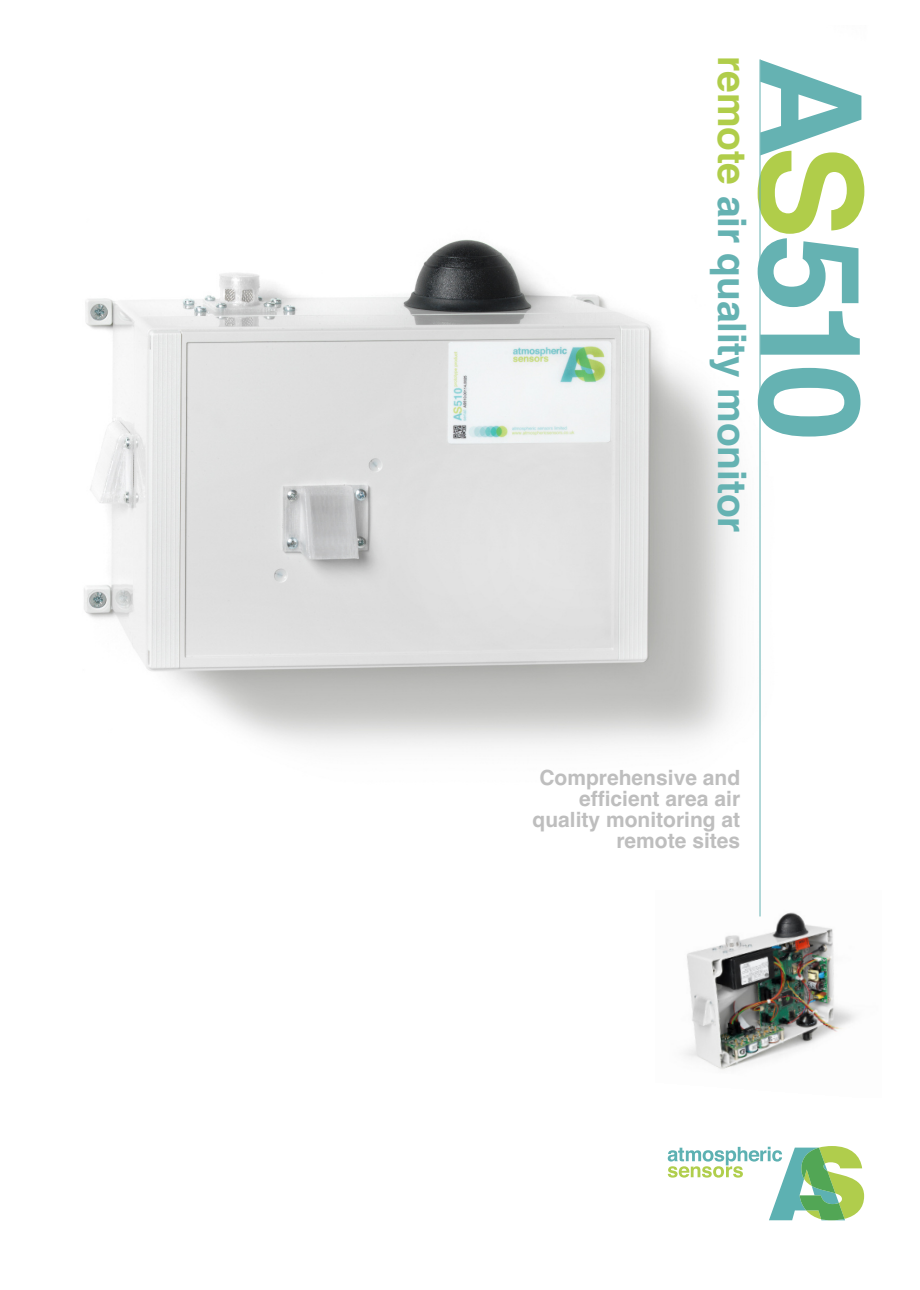
<style>
.page{position:relative;width:920px;height:1290px;background:#fff}
.page>*{position:absolute;margin:0;border:0;box-sizing:border-box;transform-origin:0 0}
.t1{font:700 140.55px "Helvetica";letter-spacing:-.085em;color:#65b2b2}
.t2{font:700 39px "Helvetica";letter-spacing:-.005em;color:#65b2b2}
.t3{font:700 21px/21px "Helvetica";color:#bebebe;text-align:right}
.s1{color:#b0cd4a}
</style>
<div class="page">
<img style="left:84px;top:59px;width:676px;height:831px">
<img style="left:684px;top:890px;width:172px;height:180px">
<svg style="left:668px;top:1146px;width:196px;height:74px"></svg>
<hr style="left:760px;top:59px;width:1px;height:857px;background:#65b2b2">
<h2 class="t2" style="left:754px;top:56px;width:478px;rotate:90deg"><span class="s1">remote</span> air quality monitor</h2>
<h1 class="t1" style="left:891px;top:56px;width:387px;rotate:90deg">A<span class="s1">S</span>510</h1>
<p class="t3" style="left:532px;top:768px;width:209px">Comprehensive and efficient area air quality monitoring at remote sites</p>
</div>
